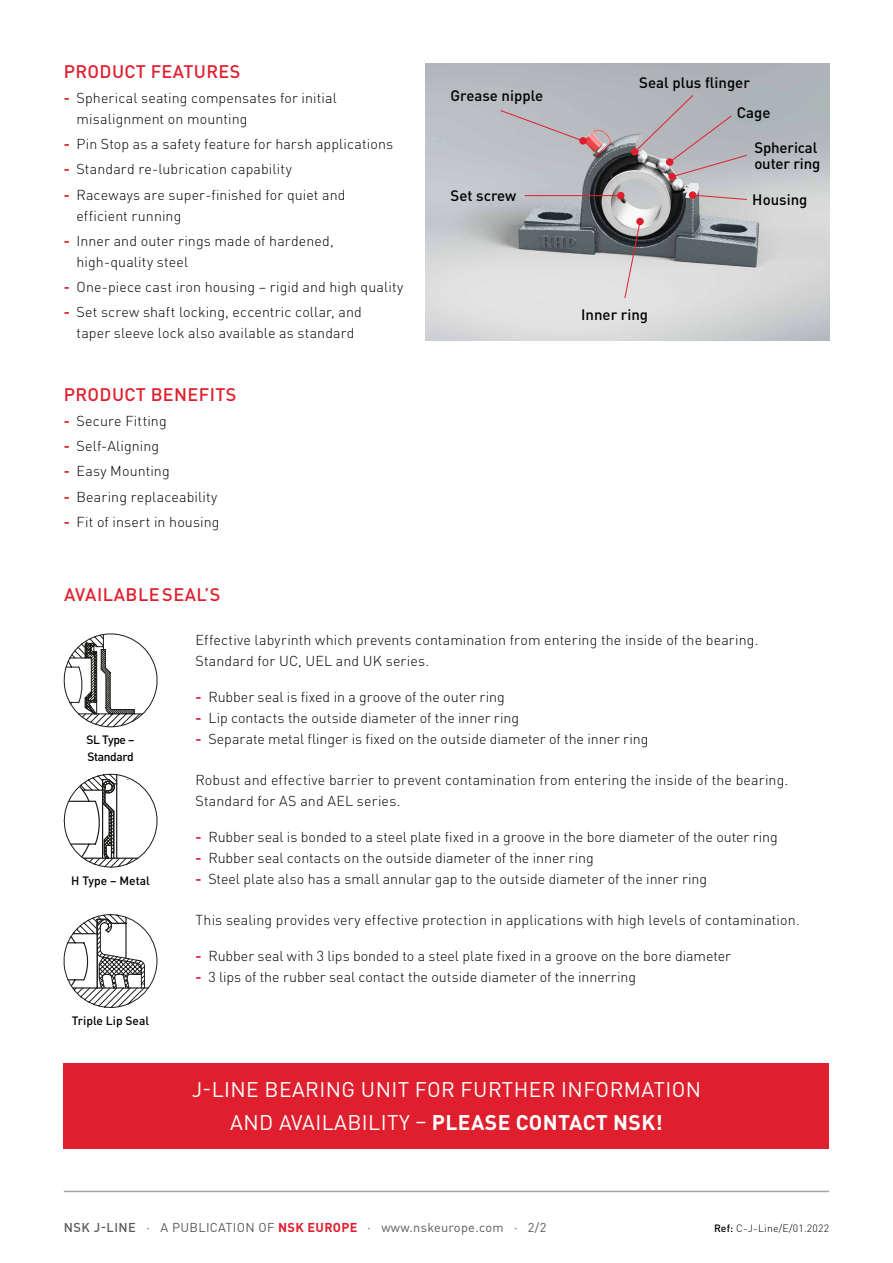
<style>
.page{position:relative;width:893px;height:1263px;background:#fff}
.page>*{position:absolute;margin:0;border:0;box-sizing:border-box;transform-origin:0 0}
.t1{font:21px/33px "DIN Pro";letter-spacing:.02em;color:#fff;text-align:center}
.t2{font:500 18px "DIN Pro";letter-spacing:.02em;color:#e01f2e}
.t3{font:500 15px/16.2px "DIN Pro";color:#000}
.t4{font:300 14.25px/21px "DIN Pro";letter-spacing:.005em;color:#000}
.t5{font:12.75px "DIN Pro";letter-spacing:.025em;color:#5b5b5a}
.t6{font:500 12px "DIN Pro";letter-spacing:-.01em;color:#000}
.t7{font:500 12px/16.5px "DIN Pro";letter-spacing:-.03em;color:#000}
.t8{font:300 10.5px "DIN Pro";letter-spacing:.02em;color:#000}
.s1{font-weight:700;color:#e01f2e}
.s2{font-weight:700}
.s3{font-weight:500}
</style>
<div class="page">
<hr style="left:64px;top:1191px;width:765px;height:1px;background:#a4a4a5">
<img style="left:425px;top:64px;width:404px;height:276px">
<div style="left:500px;top:110px;width:84px;height:32px;background:#babdc2"></div>
<div style="left:579px;top:137px;width:8px;height:8px;background:#e01f2e;border-radius:50%"></div>
<hr style="left:525px;top:195px;width:96px;height:1px;background:#e01f2e">
<div style="left:617px;top:192px;width:7px;height:7px;background:#e01f2e;border-radius:50%"></div>
<svg style="left:624px;top:221px;width:17px;height:78px"></svg>
<div style="left:636px;top:218px;width:8px;height:7px;background:#e01f2e;border-radius:50%"></div>
<div style="left:668px;top:173px;width:8px;height:7px;background:#e01f2e;border-radius:50%"></div>
<svg style="left:631px;top:148px;width:7px;height:8px"></svg>
<svg style="left:634px;top:94px;width:114px;height:84px;background:#b3b0b4"></svg>
<div style="left:666px;top:158px;width:7px;height:8px;background:#e01f2e;border-radius:50%"></div>
<svg style="left:692px;top:194px;width:56px;height:6px"></svg>
<div style="left:689px;top:191px;width:7px;height:8px;background:#e01f2e;border-radius:50%"></div>
<div style="left:64px;top:1063px;width:765px;height:85px;background:#e01f2e"></div>
<svg style="left:63px;top:633px;width:95px;height:95px"></svg>
<svg style="left:63px;top:773px;width:95px;height:95px"></svg>
<svg style="left:63px;top:914px;width:95px;height:94px"></svg>
<p class="t2" style="left:64px;top:56px;width:178px">PRODUCT FEATURES</p>
<p class="t4" style="left:77px;top:86px;width:262px;text-indent:-13px"><span class="s1">-</span> Spherical seating compensates for initial misalignment on mounting</p>
<p class="t4" style="left:64px;top:132px;width:331px"><span class="s1">-</span> Pin Stop as a safety feature for harsh applications</p>
<p class="t4" style="left:64px;top:157px;width:230px"><span class="s1">-</span> Standard re-lubrication capability</p>
<p class="t4" style="left:77px;top:183px;width:271px;text-indent:-13px"><span class="s1">-</span> Raceways are super-finished for quiet and efficient running</p>
<p class="t4" style="left:77px;top:229px;width:259px;text-indent:-13px"><span class="s1">-</span> Inner and outer rings made of hardened, high-quality steel</p>
<p class="t4" style="left:64px;top:275px;width:341px"><span class="s1">-</span> One-piece cast iron housing – rigid and high quality</p>
<p class="t4" style="left:64px;top:300px;width:300px;text-align:center"><span class="s1">-</span> Set screw shaft locking, eccentric collar, and taper sleeve lock also available as standard</p>
<p class="t2" style="left:64px;top:380px;width:174px">PRODUCT BENEFITS</p>
<p class="t4" style="left:64px;top:409px;width:104px"><span class="s1">-</span> Secure Fitting</p>
<p class="t4" style="left:64px;top:434px;width:97px"><span class="s1">-</span> Self-Aligning</p>
<p class="t4" style="left:64px;top:460px;width:107px"><span class="s1">-</span> Easy Mounting</p>
<p class="t4" style="left:64px;top:485px;width:155px"><span class="s1">-</span> Bearing replaceability</p>
<p class="t4" style="left:64px;top:510px;width:157px"><span class="s1">-</span> Fit of insert in housing</p>
<p class="t2" style="left:64px;top:579px;width:158px">AVAILABLE SEAL’S</p>
<p class="t3" style="left:451px;top:86px;width:94px">Grease nipple</p>
<p class="t3" style="left:451px;top:186px;width:67px">Set screw</p>
<p class="t3" style="left:737px;top:66px;width:35px;line-height:30.2px;text-indent:-97px">Seal plus flinger<br>Cage</p>
<p class="t3" style="left:754px;top:137px;width:67px">Spherical outer ring</p>
<p class="t3" style="left:752px;top:190px;width:57px">Housing</p>
<p class="t3" style="left:581px;top:305px;width:69px">Inner ring</p>
<p class="t7" style="left:86px;top:730px;width:50px">SL Type –<br>Standard</p>
<p class="t6" style="left:71px;top:870px;width:80px">H Type – Metal</p>
<p class="t6" style="left:72px;top:1011px;width:79px">Triple Lip Seal</p>
<p class="t4" style="left:196px;top:628px;width:564px">Effective labyrinth which prevents contamination from entering the inside of the bearing.<br>Standard for UC, UEL and UK series.</p>
<p class="t4" style="left:196px;top:685px;width:311px"><span class="s1">-</span> Rubber seal is fixed in a groove of the outer ring</p>
<p class="t4" style="left:196px;top:706px;width:325px"><span class="s1">-</span> Lip contacts the outside diameter of the inner ring</p>
<p class="t4" style="left:196px;top:727px;width:454px"><span class="s1">-</span> Separate metal flinger is fixed on the outside diameter of the inner ring</p>
<p class="t4" style="left:196px;top:768px;width:594px">Robust and effective barrier to prevent contamination from entering the inside of the bearing.<br>Standard for AS and AEL series.</p>
<p class="t4" style="left:196px;top:825px;width:584px"><span class="s1">-</span> Rubber seal is bonded to a steel plate fixed in a groove in the bore diameter of the outer ring</p>
<p class="t4" style="left:196px;top:846px;width:400px"><span class="s1">-</span> Rubber seal contacts on the outside diameter of the inner ring</p>
<p class="t4" style="left:196px;top:867px;width:513px"><span class="s1">-</span> Steel plate also has a small annular gap to the outside diameter of the inner ring</p>
<p class="t4" style="left:196px;top:908px;width:606px">This sealing provides very effective protection in applications with high levels of contamination.</p>
<p class="t4" style="left:196px;top:944px;width:537px"><span class="s1">-</span> Rubber seal with 3 lips bonded to a steel plate fixed in a groove on the bore diameter</p>
<p class="t4" style="left:196px;top:965px;width:442px"><span class="s1">-</span> 3 lips of the rubber seal contact the outside diameter of the innerring</p>
<h1 class="t1" style="left:192px;top:1071px;width:511px">J-LINE BEARING UNIT FOR FURTHER INFORMATION<br>AND AVAILABILITY – <span class="s2">PLEASE CONTACT NSK!</span></h1>
<p class="t5" style="left:64px;top:1217px;width:484px"><span class="s3">NSK J-LINE</span> · A PUBLICATION OF <span class="s1">NSK EUROPE</span> · www.nskeurope.com · 2/2</p>
<p class="t8" style="left:714px;top:1220px;width:117px"><span class="s3">Ref:</span> C-J-Line/E/01.2022</p>
</div>
